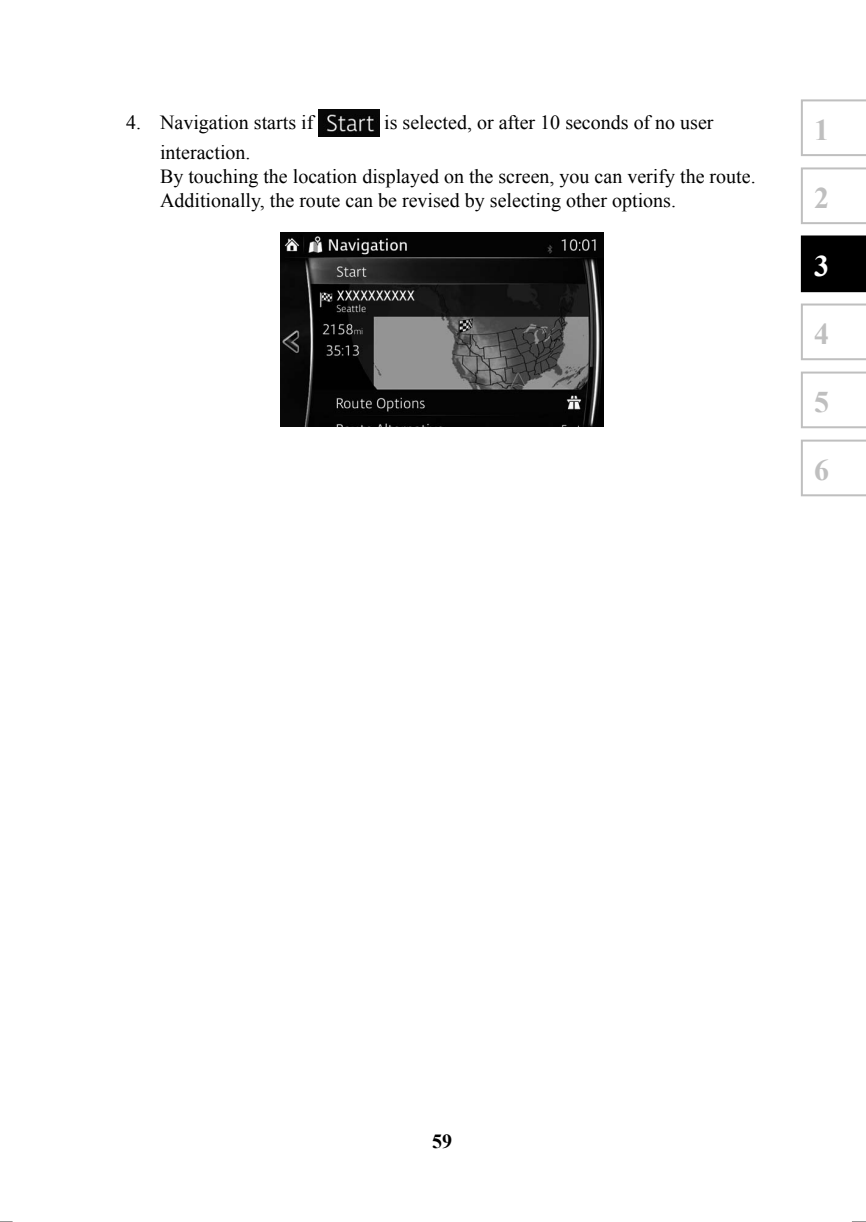
<style>
.page{position:relative;width:866px;height:1222px;background:#fff}
.page>*{position:absolute;margin:0;border:0;box-sizing:border-box;transform-origin:0 0}
.t1{font:700 30px "Times New Roman";color:#bfbfbf}
.t2{font:700 30px "Times New Roman";color:#fff}
.t3{font:20px/24px "Times New Roman";color:#000}
.t4{font:700 20px "Times New Roman";color:#000}
</style>
<div class="page">
<svg style="left:801px;top:99px;width:65px;height:57px"></svg>
<svg style="left:801px;top:167px;width:65px;height:57px"></svg>
<div style="left:801px;top:235px;width:65px;height:57px;background:#000"></div>
<svg style="left:801px;top:303px;width:65px;height:57px"></svg>
<svg style="left:801px;top:372px;width:65px;height:56px"></svg>
<svg style="left:801px;top:440px;width:65px;height:56px"></svg>
<img style="left:318px;top:109px;width:61px;height:27px">
<img style="left:281px;top:232px;width:322px;height:194px">
<svg style="left:0;top:1221px;width:13px;height:1px"></svg>
<svg style="left:852px;top:1221px;width:14px;height:1px"></svg>
<p class="t3" style="left:126px;top:110px;width:189px">4. Navigation starts if</p>
<p class="t3" style="left:384px;top:110px;width:331px">is selected, or after 10 seconds of no user</p>
<p class="t3" style="left:160px;top:140px;width:597px">interaction.<br>By touching the location displayed on the screen, you can verify the route.<br>Additionally, the route can be revised by selecting other options.</p>
<h1 class="t1" style="left:814px;top:109px;width:16px">1</h1>
<h1 class="t1" style="left:814px;top:177px;width:16px">2</h1>
<h1 class="t2" style="left:814px;top:245px;width:16px">3</h1>
<h1 class="t1" style="left:814px;top:314px;width:16px">4</h1>
<h1 class="t1" style="left:814px;top:382px;width:16px">5</h1>
<h1 class="t1" style="left:814px;top:450px;width:16px">6</h1>
<p class="t4" style="left:432px;top:1127px;width:21px">59</p>
</div>
